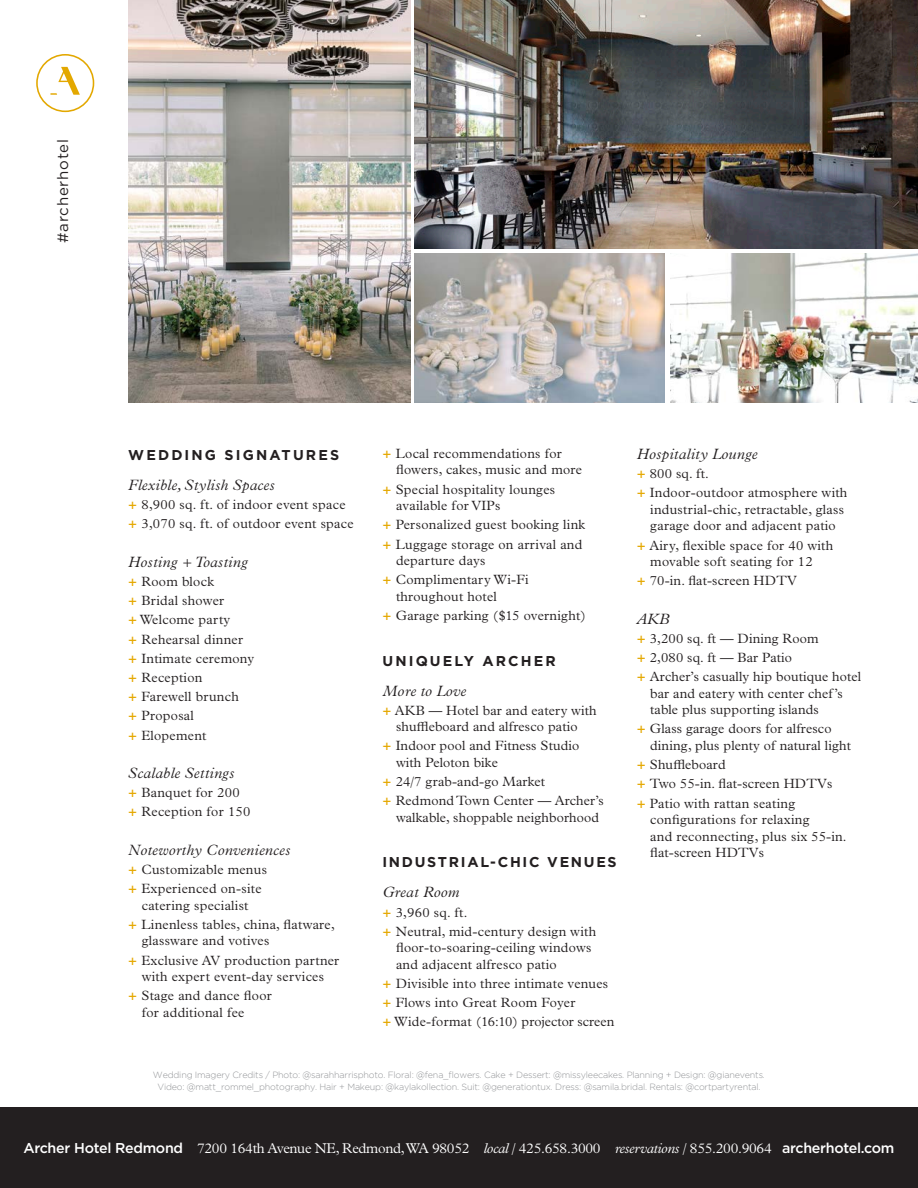
<style>
.page{position:relative;width:918px;height:1188px;background:#fff}
.page>*{position:absolute;margin:0;border:0;box-sizing:border-box;transform-origin:0 0}
.t1{font:italic 300 15px "Plantin MT Pro";letter-spacing:.02em;color:#231f20}
.t2{font:15px "Gotham";letter-spacing:.05em;color:#231f20}
.t3{font:300 14.25px "Plantin MT Pro";letter-spacing:-.02em;color:#fff}
.t4{font:700 14.25px "Gotham";letter-spacing:.15em;color:#231f20}
.t5{font:700 14.25px "Gotham";letter-spacing:.12em;color:#231f20}
.t6{font:300 13.5px/16.5px "Plantin MT Pro";letter-spacing:.02em;color:#231f20}
.t7{font:300 13.5px "Plantin MT Pro";color:#231f20}
.t8{font:300 9px/12px "Gotham";letter-spacing:-.02em;color:#939598;text-align:center}
.s1{font-weight:600;color:#e5a800}
.s2{font-family:"Source Serif Variable";font-weight:400}
.s3{font-family:"Gotham";font-weight:500}
.s4{font-style:italic}
</style>
<div class="page">
<img style="left:415px;top:253px;width:249px;height:150px">
<img style="left:670px;top:253px;width:248px;height:150px">
<img style="left:415px;top:0;width:503px;height:248px">
<img style="left:129px;top:0;width:281px;height:403px">
<svg style="left:36px;top:54px;width:58px;height:58px"></svg>
<div style="left:0;top:1107px;width:918px;height:81px;background:#231f20"></div>
<p class="t2" style="left:53px;top:243px;width:105px;rotate:-90deg">#archerhotel</p>
<p class="t4" style="left:128px;top:445px;width:212px">WEDDING SIGNATURES</p>
<p class="t1" style="left:128px;top:477px;width:148px">Flexible, Stylish Spaces</p>
<p class="t6" style="left:128px;top:496px;width:219px"><span class="s1">+</span> 8,900 sq. ft. of indoor event space</p>
<p class="t6" style="left:128px;top:516px;width:227px"><span class="s1">+</span> 3,070 sq. ft. of outdoor event space</p>
<p class="t1" style="left:128px;top:553px;width:121px">Hosting + Toasting</p>
<p class="t6" style="left:128px;top:573px;width:87px"><span class="s1">+</span> Room block</p>
<p class="t6" style="left:128px;top:592px;width:97px"><span class="s1">+</span> Bridal shower</p>
<p class="t6" style="left:128px;top:612px;width:104px"><span class="s1">+</span> Welcome party</p>
<p class="t6" style="left:128px;top:631px;width:116px"><span class="s1">+</span> Rehearsal dinner</p>
<p class="t6" style="left:128px;top:650px;width:128px"><span class="s1">+</span> Intimate ceremony</p>
<p class="t6" style="left:128px;top:669px;width:76px"><span class="s1">+</span> Reception</p>
<p class="t6" style="left:128px;top:688px;width:112px"><span class="s1">+</span> Farewell brunch</p>
<p class="t6" style="left:128px;top:708px;width:67px"><span class="s1">+</span> Proposal</p>
<p class="t6" style="left:128px;top:727px;width:80px"><span class="s1">+</span> Elopement</p>
<p class="t1" style="left:128px;top:765px;width:108px">Scalable Settings</p>
<p class="t6" style="left:128px;top:784px;width:113px"><span class="s1">+</span> Banquet for 200</p>
<p class="t6" style="left:128px;top:804px;width:124px"><span class="s1">+</span> Reception for 150</p>
<p class="t1" style="left:128px;top:841px;width:163px">Noteworthy Conveniences</p>
<p class="t6" style="left:128px;top:861px;width:140px"><span class="s1">+</span> Customizable menus</p>
<p class="t6" style="left:128px;top:880px;width:135px;text-align:center"><span class="s1">+</span> Experienced on-site catering specialist</p>
<p class="t6" style="left:142px;top:916px;width:194px;text-indent:-14px"><span class="s1">+</span> Linenless tables, china, flatware, glassware and votives</p>
<p class="t6" style="left:128px;top:952px;width:213px;text-align:center"><span class="s1">+</span> Exclusive AV production partner with expert event-day services</p>
<p class="t6" style="left:142px;top:988px;width:132px;text-indent:-14px"><span class="s1">+</span> Stage and dance floor for additional fee</p>
<p class="t6" style="left:396px;top:445px;width:188px;text-indent:-14px"><span class="s1">+</span> Local recommendations for flowers, cakes, music and more</p>
<p class="t6" style="left:396px;top:481px;width:161px;text-indent:-14px"><span class="s1">+</span> Special hospitality lounges available for VIPs</p>
<p class="t6" style="left:383px;top:517px;width:204px"><span class="s1">+</span> Personalized guest booking link</p>
<p class="t6" style="left:396px;top:536px;width:188px;text-indent:-14px"><span class="s1">+</span> Luggage storage on arrival and departure days</p>
<p class="t6" style="left:396px;top:572px;width:134px;text-indent:-14px"><span class="s1">+</span> Complimentary Wi-Fi throughout hotel</p>
<p class="t6" style="left:383px;top:607px;width:205px"><span class="s1">+</span> Garage parking (<span class="s2">$</span>15 overnight)</p>
<p class="t4" style="left:382px;top:651px;width:175px">UNIQUELY ARCHER</p>
<p class="t1" style="left:382px;top:682px;width:85px">More to Love</p>
<p class="t6" style="left:382px;top:702px;width:216px;text-align:center"><span class="s1">+</span> AKB — Hotel bar and eatery with shuffleboard and alfresco patio</p>
<p class="t6" style="left:396px;top:738px;width:185px;text-indent:-14px"><span class="s1">+</span> Indoor pool and Fitness Studio with Peloton bike</p>
<p class="t6" style="left:382px;top:773px;width:164px"><span class="s1">+</span> 24/7 grab-and-go Market</p>
<p class="t6" style="left:396px;top:793px;width:209px;text-indent:-14px"><span class="s1">+</span> Redmond Town Center — Archer’s walkable, shoppable neighborhood</p>
<p class="t5" style="left:383px;top:853px;width:236px">INDUSTRIAL-CHIC VENUES</p>
<p class="t1" style="left:383px;top:884px;width:78px">Great Room</p>
<p class="t6" style="left:382px;top:904px;width:86px"><span class="s1">+</span> 3,960 sq. ft.</p>
<p class="t6" style="left:396px;top:923px;width:202px;text-indent:-14px"><span class="s1">+</span> Neutral, mid-century design with floor-to-soaring-ceiling windows and adjacent alfresco patio</p>
<p class="t6" style="left:382px;top:975px;width:227px"><span class="s1">+</span> Divisible into three intimate venues</p>
<p class="t6" style="left:382px;top:995px;width:194px"><span class="s1">+</span> Flows into Great Room Foyer</p>
<p class="t7" style="left:382px;top:1014px;width:233px"><span class="s1">+</span> Wide-format (16:10) projector screen</p>
<p class="t1" style="left:637px;top:446px;width:122px">Hospitality Lounge</p>
<p class="t6" style="left:637px;top:465px;width:74px"><span class="s1">+</span> 800 sq. ft.</p>
<p class="t6" style="left:650px;top:485px;width:199px;text-indent:-14px"><span class="s1">+</span> Indoor-outdoor atmosphere with industrial-chic, retractable, glass garage door and adjacent patio</p>
<p class="t6" style="left:637px;top:537px;width:198px;text-align:center"><span class="s1">+</span> Airy, flexible space for 40 with movable soft seating for 12</p>
<p class="t6" style="left:637px;top:573px;width:162px"><span class="s1">+</span> 70-in. flat-screen HDTV</p>
<p class="t1" style="left:637px;top:610px;width:34px">AKB</p>
<p class="t6" style="left:637px;top:630px;width:183px"><span class="s1">+</span> 3,200 sq. ft — Dining Room</p>
<p class="t6" style="left:637px;top:649px;width:157px"><span class="s1">+</span> 2,080 sq. ft — Bar Patio</p>
<p class="t6" style="left:650px;top:669px;width:212px;text-indent:-14px"><span class="s1">+</span> Archer’s casually hip boutique hotel bar and eatery with center chef’s table plus supporting islands</p>
<p class="t6" style="left:650px;top:721px;width:202px;text-indent:-14px"><span class="s1">+</span> Glass garage doors for alfresco dining, plus plenty of natural light</p>
<p class="t6" style="left:637px;top:756px;width:91px"><span class="s1">+</span> Shuffleboard</p>
<p class="t6" style="left:637px;top:776px;width:197px"><span class="s1">+</span> Two 55-in. flat-screen HDTVs</p>
<p class="t6" style="left:650px;top:795px;width:198px;text-indent:-14px"><span class="s1">+</span> Patio with rattan seating configurations for relaxing<br>and reconnecting, plus six 55-in. flat-screen HDTVs</p>
<p class="t8" style="left:153px;top:1069px;width:614px">Wedding Imagery Credits / Photo: @sarahharrisphoto. Floral: @fena_flowers. Cake + Dessert: @missyleecakes. Planning + Design: @gianevents.<br>Video: @matt_rommel_photography. Hair + Makeup: @kaylakollection. Suit: @generationtux. Dress: @samila.bridal. Rentals: @cortpartyrental.</p>
<p class="t3" style="left:23px;top:1140px;width:873px"><span class="s3">Archer Hotel Redmond</span> 7200 164th Avenue NE, Redmond, WA 98052 <span class="s4">local</span> / 425.658.3000 <span class="s4">reservations</span> / 855.200.9064 <span class="s3">archerhotel.com</span></p>
</div>
